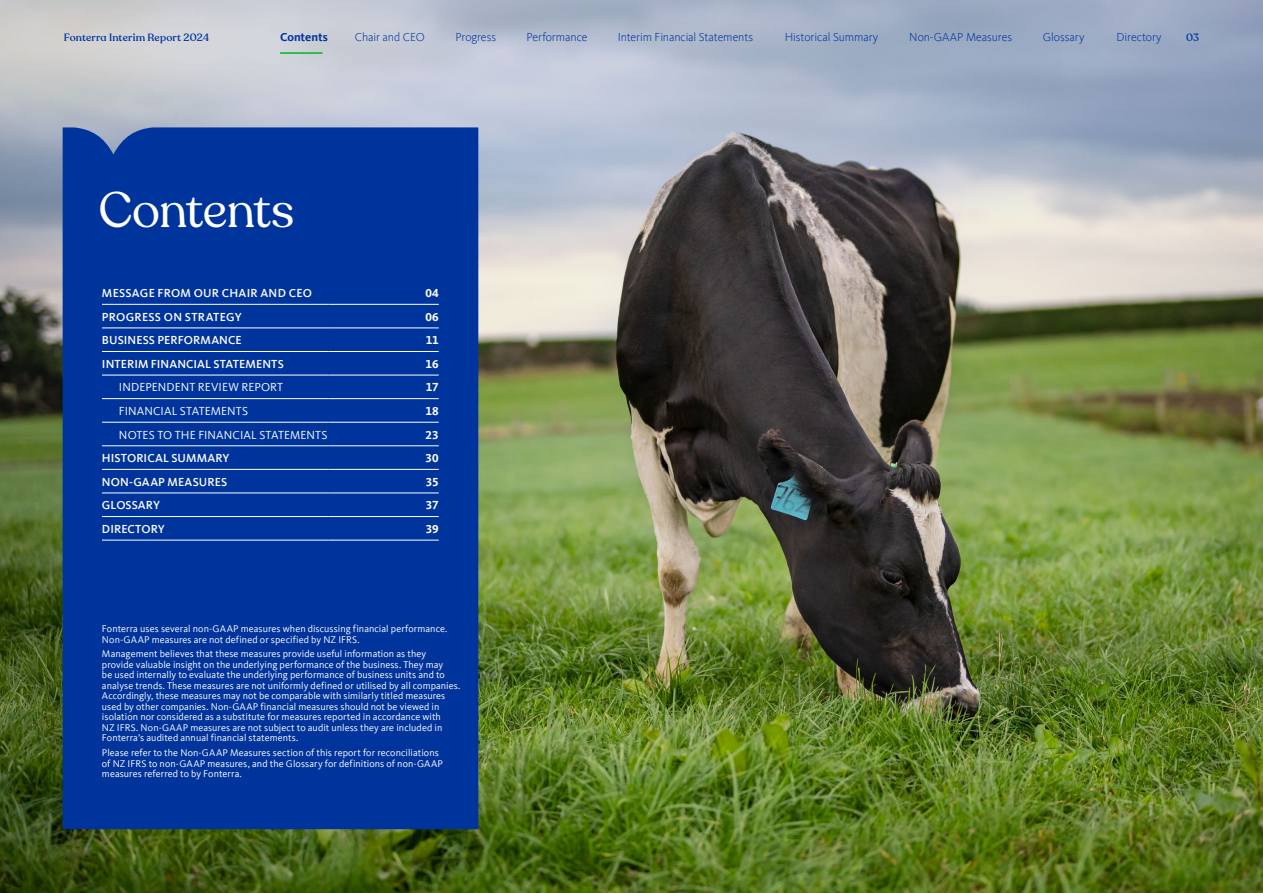
<style>
.page{position:relative;width:1263px;height:893px;background:#fff}
.page>*{position:absolute;margin:0;border:0;box-sizing:border-box;transform-origin:0 0}
.t1{font:49.5px "Recoleta Alt";letter-spacing:-.02em;color:#fff}
.t2{font:500 12px "Kievit Offc Pro";letter-spacing:.01em;color:#fff}
.t3{font:300 12px "Kievit Offc Pro";letter-spacing:-.01em;color:#00349d}
.t4{font:12px "Kievit Offc Pro";letter-spacing:.01em;color:#fff}
.t5{font:700 12px "Kievit Offc Pro";letter-spacing:.005em;color:#fff}
.t6{font:700 12px "Kievit Offc Pro";letter-spacing:-.005em;color:#00349d}
.t7{font:500 10.5px "Recoleta Alt";letter-spacing:.015em;color:#00349d}
.t8{font:10.05px/10.5px "Kievit Offc Pro";letter-spacing:.005em;color:#fff}
</style>
<div class="page">
<img style="left:0;top:0;width:1263px;height:893px">
<div style="left:63px;top:127px;width:415px;height:702px;background:#00349d"></div>
<hr style="left:102px;top:304px;width:226px;height:1px;background:#fff">
<hr style="left:328px;top:304px;width:111px;height:1px;background:#fff">
<hr style="left:102px;top:328px;width:226px;height:1px;background:#fff">
<hr style="left:328px;top:328px;width:111px;height:1px;background:#fff">
<hr style="left:102px;top:351px;width:226px;height:1px;background:#fff">
<hr style="left:328px;top:351px;width:111px;height:1px;background:#fff">
<hr style="left:102px;top:375px;width:226px;height:1px;background:#fff">
<hr style="left:328px;top:375px;width:111px;height:1px;background:#fff">
<hr style="left:102px;top:398px;width:226px;height:1px;background:#fff">
<hr style="left:328px;top:398px;width:111px;height:1px;background:#fff">
<hr style="left:102px;top:422px;width:226px;height:1px;background:#fff">
<hr style="left:328px;top:422px;width:111px;height:1px;background:#fff">
<hr style="left:102px;top:446px;width:226px;height:1px;background:#fff">
<hr style="left:328px;top:446px;width:111px;height:1px;background:#fff">
<hr style="left:102px;top:469px;width:226px;height:1px;background:#fff">
<hr style="left:328px;top:469px;width:111px;height:1px;background:#fff">
<hr style="left:102px;top:493px;width:226px;height:1px;background:#fff">
<hr style="left:328px;top:493px;width:111px;height:1px;background:#fff">
<hr style="left:102px;top:516px;width:226px;height:1px;background:#fff">
<hr style="left:328px;top:516px;width:111px;height:1px;background:#fff">
<hr style="left:102px;top:540px;width:226px;height:1px;background:#fff">
<hr style="left:328px;top:540px;width:111px;height:1px;background:#fff">
<hr style="left:280px;top:52px;width:43px;height:2px;background:#00b91f">
<p class="t7" style="left:64px;top:31px;width:147px">Fonterra Interim Report 2024</p>
<p class="t6" style="left:280px;top:30px;width:49px">Contents</p>
<p class="t3" style="left:355px;top:30px;width:71px">Chair and CEO</p>
<p class="t3" style="left:455px;top:30px;width:42px">Progress</p>
<p class="t3" style="left:526px;top:30px;width:63px">Performance</p>
<p class="t3" style="left:618px;top:30px;width:137px">Interim Financial Statements</p>
<p class="t3" style="left:785px;top:30px;width:95px">Historical Summary</p>
<p class="t3" style="left:909px;top:30px;width:104px">Non-GAAP Measures</p>
<p class="t3" style="left:1043px;top:30px;width:43px">Glossary</p>
<p class="t3" style="left:1116px;top:30px;width:47px">Directory</p>
<p class="t7" style="left:1186px;top:31px;width:14px">03</p>
<h1 class="t1" style="left:99px;top:179px;width:197px">Contents</h1>
<p class="t2" style="left:102px;top:286px;width:211px">MESSAGE FROM OUR CHAIR AND CEO</p>
<p class="t5" style="left:425px;top:286px;width:15px">04</p>
<p class="t2" style="left:102px;top:309px;width:141px">PROGRESS ON STRATEGY</p>
<p class="t5" style="left:425px;top:309px;width:15px">06</p>
<p class="t2" style="left:102px;top:333px;width:141px">BUSINESS PERFORMANCE</p>
<p class="t5" style="left:426px;top:333px;width:15px">11</p>
<p class="t2" style="left:102px;top:357px;width:183px">INTERIM FINANCIAL STATEMENTS</p>
<p class="t5" style="left:426px;top:357px;width:15px">16</p>
<p class="t4" style="left:119px;top:380px;width:166px">INDEPENDENT REVIEW REPORT</p>
<p class="t5" style="left:426px;top:380px;width:15px">17</p>
<p class="t4" style="left:119px;top:404px;width:131px">FINANCIAL STATEMENTS</p>
<p class="t5" style="left:425px;top:404px;width:15px">18</p>
<p class="t4" style="left:119px;top:427px;width:210px">NOTES TO THE FINANCIAL STATEMENTS</p>
<p class="t5" style="left:426px;top:427px;width:15px">23</p>
<p class="t2" style="left:102px;top:451px;width:129px">HISTORICAL SUMMARY</p>
<p class="t5" style="left:426px;top:451px;width:15px">30</p>
<p class="t2" style="left:102px;top:475px;width:127px">NON-GAAP MEASURES</p>
<p class="t5" style="left:426px;top:475px;width:14px">35</p>
<p class="t2" style="left:102px;top:498px;width:59px">GLOSSARY</p>
<p class="t5" style="left:426px;top:498px;width:14px">37</p>
<p class="t2" style="left:102px;top:522px;width:64px">DIRECTORY</p>
<p class="t5" style="left:426px;top:522px;width:15px">39</p>
<p class="t8" style="left:102px;top:623px;width:347px">Fonterra uses several non-GAAP measures when discussing financial performance.<br>Non-GAAP measures are not defined or specified by NZ IFRS.</p>
<p class="t8" style="left:102px;top:649px;width:360px">Management believes that these measures provide useful information as they provide valuable insight on the underlying performance of the business. They may<br>be used internally to evaluate the underlying performance of business units and to analyse trends. These measures are not uniformly defined or utilised by all companies.<br>Accordingly, these measures may not be comparable with similarly titled measures used by other companies. Non-GAAP financial measures should not be viewed in isolation nor considered as a substitute for measures reported in accordance with<br>NZ IFRS. Non-GAAP measures are not subject to audit unless they are included in Fonterra’s audited annual financial statements.</p>
<p class="t8" style="left:102px;top:747px;width:342px">Please refer to the Non-GAAP Measures section of this report for reconciliations of NZ IFRS to non-GAAP measures, and the Glossary for definitions of non-GAAP measures referred to by Fonterra.</p>
</div>
